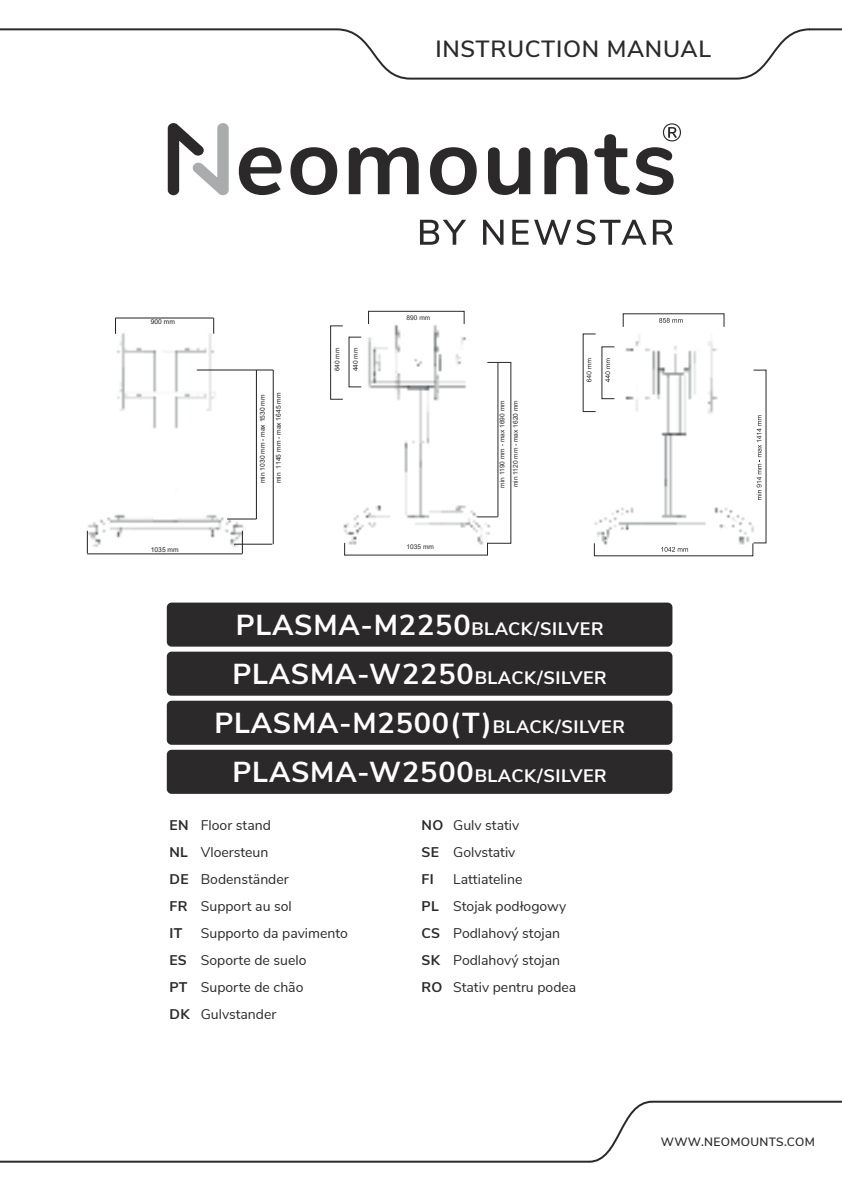
<style>
.page{position:relative;width:842px;height:1191px;background:#fff}
.page>*{position:absolute;margin:0;border:0;box-sizing:border-box;transform-origin:0 0}
.t1{font:700 28.8px "Nunito Sans";letter-spacing:.03em;color:#fff}
.t2{font:600 23.4px "Nunito Sans";letter-spacing:.03em;color:#2b292a}
.t3{font:14px/27px "Nunito Sans";color:#2b292a}
.t4{font:700 14px/27px "Nunito Sans";letter-spacing:.03em;color:#2b292a}
.t5{font:600 12px "Nunito Sans";letter-spacing:.03em;color:#2b292a}
.t6{font:6.6px/13.4px "Arial";color:#2b292a}
.t7{font:6.6px "Arial";color:#231f20}
.s1{font-size:18px}
</style>
<div class="page">
<svg style="left:0;top:1100px;width:842px;height:63px"></svg>
<svg style="left:0;top:28px;width:842px;height:52px"></svg>
<svg style="left:636px;top:147px;width:38px;height:48px"></svg>
<svg style="left:663px;top:123px;width:18px;height:18px"></svg>
<svg style="left:168px;top:123px;width:61px;height:72px"></svg>
<svg style="left:349px;top:147px;width:70px;height:47px"></svg>
<svg style="left:290px;top:147px;width:47px;height:48px"></svg>
<svg style="left:430px;top:147px;width:47px;height:48px"></svg>
<svg style="left:594px;top:134px;width:36px;height:61px"></svg>
<svg style="left:544px;top:147px;width:43px;height:47px"></svg>
<svg style="left:488px;top:147px;width:42px;height:48px"></svg>
<svg style="left:239px;top:147px;width:43px;height:48px"></svg>
<svg style="left:420px;top:219px;width:253px;height:26px"></svg>
<div style="left:168px;top:750px;width:504px;height:43px;background:#2b292a;border-radius:4px"></div>
<div style="left:167px;top:750px;width:505px;height:44px;border:1px solid #2b292a;border-radius:4px"></div>
<div style="left:168px;top:701px;width:504px;height:43px;background:#2b292a;border-radius:4px"></div>
<div style="left:167px;top:700px;width:505px;height:44px;border:1px solid #2b292a;border-radius:4px"></div>
<div style="left:168px;top:652px;width:504px;height:43px;background:#2b292a;border-radius:4px"></div>
<div style="left:167px;top:651px;width:505px;height:44px;border:1px solid #2b292a;border-radius:4px"></div>
<div style="left:168px;top:603px;width:504px;height:43px;background:#2b292a;border-radius:4px"></div>
<div style="left:167px;top:602px;width:505px;height:44px;border:1px solid #2b292a;border-radius:4px"></div>
<img style="left:86px;top:319px;width:163px;height:234px">
<hr style="left:197px;top:370px;width:76px;height:1px;background:#231f20">
<svg style="left:213px;top:318px;width:1px;height:16px"></svg>
<hr style="left:115px;top:318px;width:98px;height:1px;background:#231f20">
<svg style="left:115px;top:318px;width:1px;height:16px"></svg>
<svg style="left:242px;top:531px;width:1px;height:22px"></svg>
<hr style="left:256px;top:370px;width:1px;height:149px;background:#231f20">
<hr style="left:273px;top:370px;width:1px;height:174px;background:#231f20">
<svg style="left:87px;top:531px;width:1px;height:22px"></svg>
<hr style="left:234px;top:544px;width:38px;height:1px;background:#231f20">
<hr style="left:87px;top:553px;width:155px;height:1px;background:#231f20">
<svg style="left:227px;top:518px;width:29px;height:1px"></svg>
<img style="left:330px;top:311px;width:182px;height:245px">
<div style="left:368px;top:311px;width:96px;height:13px;border:1px solid #2b292a"></div>
<div style="left:330px;top:326px;width:13px;height:73px;border:1px solid #2b292a"></div>
<hr style="left:498px;top:362px;width:1px;height:155px;background:#2b292a">
<svg style="left:477px;top:516px;width:21px;height:1px"></svg>
<img style="left:582px;top:322px;width:185px;height:235px">
<svg style="left:605px;top:358px;width:5px;height:24px"></svg>
<svg style="left:586px;top:358px;width:5px;height:24px"></svg>
<svg style="left:659px;top:318px;width:24px;height:5px"></svg>
<svg style="left:661px;top:547px;width:27px;height:5px"></svg>
<svg style="left:757px;top:415px;width:4px;height:85px"></svg>
<h2 class="t2" style="left:435px;top:41px;width:277px">INSTRUCTION MANUAL</h2>
<p class="t7" style="left:151px;top:318px;width:26px">900 mm</p>
<p class="t7" style="left:151px;top:546px;width:29px">1035 mm</p>
<p class="t7" style="left:259px;top:483px;width:90px;rotate:-90deg">min 1030 mm - max 1530 mm</p>
<p class="t7" style="left:274px;top:483px;width:92px;rotate:-90deg">min 1145 mm - max 1645 mm</p>
<p class="t6" style="left:330px;top:371px;width:25px;rotate:-90deg">640 mm</p>
<p class="t6" style="left:349px;top:371px;width:25px;rotate:-90deg">440 mm</p>
<p class="t6" style="left:407px;top:310px;width:25px">890 mm</p>
<p class="t6" style="left:407px;top:540px;width:29px">1035 mm</p>
<p class="t6" style="left:495px;top:487px;width:89px;rotate:-90deg">min 1190 mm - max 1690 mm min 1120 mm - max 1620 mm</p>
<h1 class="t1" style="left:236px;top:612px;width:369px">PLASMA-M2250<span class="s1">BLACK/SILVER</span></h1>
<h1 class="t1" style="left:232px;top:661px;width:376px">PLASMA-W2250<span class="s1">BLACK/SILVER</span></h1>
<h1 class="t1" style="left:214px;top:711px;width:412px">PLASMA-M2500(T)<span class="s1">BLACK/SILVER</span></h1>
<h1 class="t1" style="left:232px;top:760px;width:376px">PLASMA-W2500<span class="s1">BLACK/SILVER</span></h1>
<p class="t4" style="left:169px;top:812px;width:22px">EN<br>NL<br>DE<br>FR<br>IT<br>ES<br>PT<br>DK</p>
<p class="t4" style="left:421px;top:812px;width:23px">NO<br>SE<br>FI<br>PL<br>CS<br>SK<br>RO</p>
<p class="t3" style="left:201px;top:812px;width:149px">Floor stand<br>Vloersteun<br>Bodenständer<br>Support au sol<br>Supporto da pavimento<br>Soporte de suelo<br>Suporte de chão<br>Gulvstander</p>
<p class="t3" style="left:453px;top:812px;width:125px">Gulv stativ<br>Golvstativ<br>Lattiateline<br>Stojak podłogowy<br>Podlahový stojan<br>Podlahový stojan<br>Stativ pentru podea</p>
<p class="t5" style="left:661px;top:1137px;width:156px">WWW.NEOMOUNTS.COM</p>
</div>
